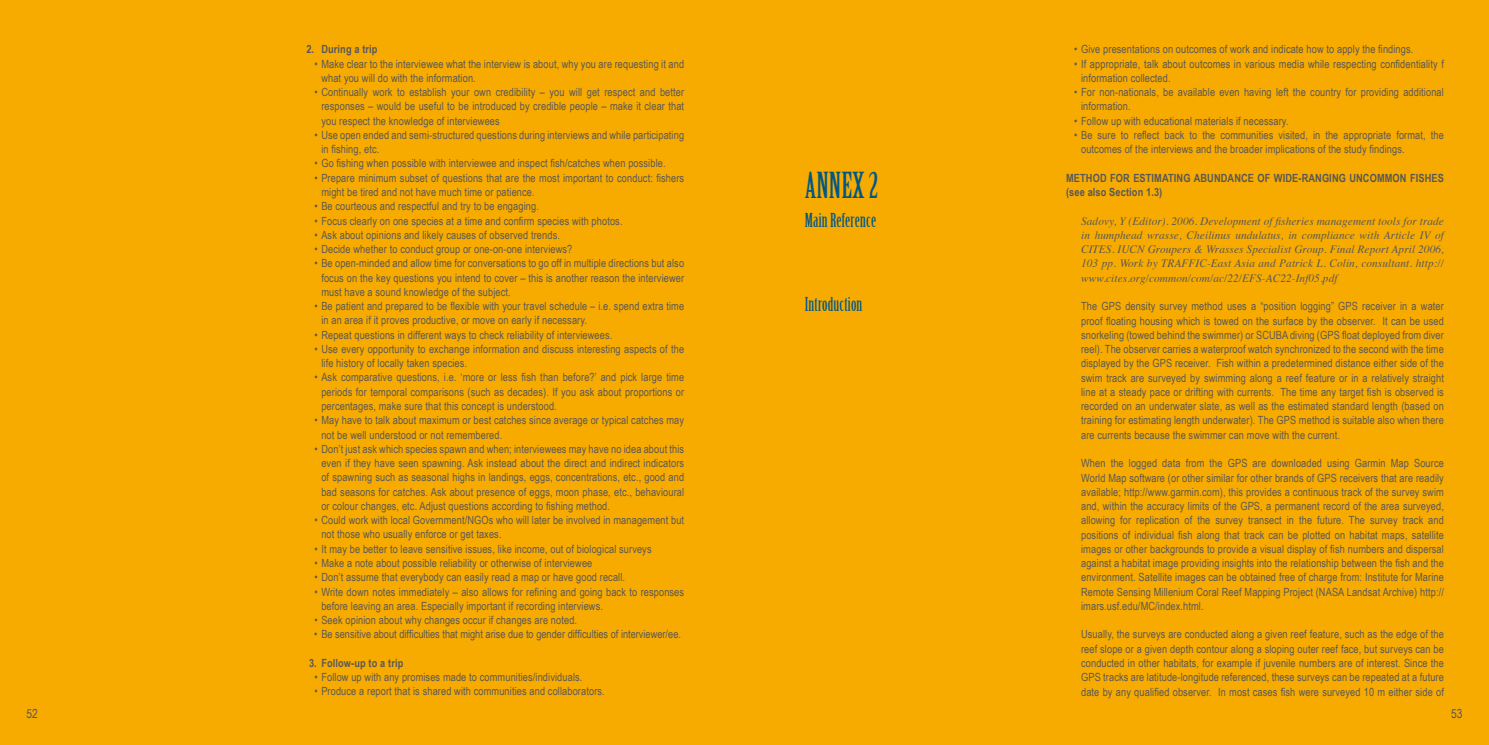
<style>
.page{position:relative;width:1489px;height:745px;background:#fff}
.page>*{position:absolute;margin:0;border:0;box-sizing:border-box;transform-origin:0 0}
.t1{font:35px "Birch Std";color:#005785}
.t2{font:18.75px "Birch Std";letter-spacing:.01em;color:#005785}
.t3{font:12.5px "Arial Narrow";color:#595757}
.t4{font:11.25px/14.2px "Arial Narrow";letter-spacing:.01em;color:#595757}
.t5{font:italic 11.25px/14.2px "Times";letter-spacing:.01em;color:#595757;text-align:justify}
.t6{font:700 11.25px/14.2px "Arial Narrow";letter-spacing:.01em;color:#595757}
</style>
<div class="page">
<div style="left:0;top:0;width:1488px;height:744px;background:#f7ab00"></div>
<p class="t6" style="left:306px;top:42px;width:73px">2. During a trip</p>
<p class="t4" style="left:321px;top:56px;width:364px;text-indent:-7px">• Make clear to the interviewee what the interview is about, why you are requesting it and what you will do with the information.</p>
<p class="t4" style="left:321px;top:84px;width:364px;text-align:justify;text-indent:-7px">• Continually work to establish your own credibility – you will get respect and better responses – would be useful to be introduced by credible people – make it clear that you respect the knowledge of interviewees</p>
<p class="t4" style="left:321px;top:127px;width:364px;text-indent:-7px">• Use open ended and semi-structured questions during interviews and while participating in fishing, etc.</p>
<p class="t4" style="left:314px;top:156px;width:353px">• Go fishing when possible with interviewee and inspect fish/catches when possible.</p>
<p class="t4" style="left:321px;top:170px;width:364px;text-indent:-7px">• Prepare minimum subset of questions that are the most important to conduct: fishers might be tired and not have much time or patience.</p>
<p class="t4" style="left:314px;top:198px;width:226px">• Be courteous and respectful and try to be engaging.</p>
<p class="t4" style="left:314px;top:213px;width:310px">• Focus clearly on one species at a time and confirm species with photos.</p>
<p class="t4" style="left:314px;top:227px;width:247px">• Ask about opinions and likely causes of observed trends.</p>
<p class="t4" style="left:314px;top:241px;width:259px">• Decide whether to conduct group or one-on-one interviews?</p>
<p class="t4" style="left:321px;top:255px;width:364px;text-align:justify;text-indent:-7px">• Be open-minded and allow time for conversations to go off in multiple directions but also focus on the key questions you intend to cover – this is another reason the interviewer must have a sound knowledge of the subject.</p>
<p class="t4" style="left:321px;top:298px;width:364px;text-indent:-7px">• Be patient and prepared to be flexible with your travel schedule – i.e. spend extra time in an area if it proves productive, or move on early if necessary.</p>
<p class="t4" style="left:314px;top:327px;width:299px">• Repeat questions in different ways to check reliability of interviewees.</p>
<p class="t4" style="left:321px;top:341px;width:364px;text-indent:-7px">• Use every opportunity to exchange information and discuss interesting aspects of the life history of locally taken species.</p>
<p class="t4" style="left:321px;top:370px;width:364px;text-align:justify;text-indent:-7px">• Ask comparative questions, i.e. ‘more or less fish than before?’ and pick large time periods for temporal comparisons (such as decades). If you ask about proportions or percentages, make sure that this concept is understood.</p>
<p class="t4" style="left:321px;top:412px;width:364px;text-indent:-7px">• May have to talk about maximum or best catches since average or typical catches may not be well understood or not remembered.</p>
<p class="t4" style="left:321px;top:441px;width:364px;text-align:justify;text-indent:-7px">• Don’t just ask which species spawn and when; interviewees may have no idea about this even if they have seen spawning. Ask instead about the direct and indirect indicators of spawning such as seasonal highs in landings, eggs, concentrations, etc., good and bad seasons for catches. Ask about presence of eggs, moon phase, etc., behavioural or colour changes, etc. Adjust questions according to fishing method.</p>
<p class="t4" style="left:321px;top:512px;width:364px;text-indent:-7px">• Could work with local Government/NGOs who will later be involved in management but not those who usually enforce or get taxes.</p>
<p class="t4" style="left:314px;top:541px;width:339px">• It may be better to leave sensitive issues, like income, out of biological surveys</p>
<p class="t4" style="left:314px;top:555px;width:279px">• Make a note about possible reliability or otherwise of interviewee</p>
<p class="t4" style="left:314px;top:569px;width:312px">• Don’t assume that everybody can easily read a map or have good recall.</p>
<p class="t4" style="left:321px;top:583px;width:364px;text-indent:-7px">• Write down notes immediately – also allows for refining and going back to responses before leaving an area. Especially important if recording interviews.</p>
<p class="t4" style="left:314px;top:612px;width:264px">• Seek opinion about why changes occur if changes are noted.</p>
<p class="t4" style="left:314px;top:626px;width:368px">• Be sensitive about difficulties that might arise due to gender difficulties of interviewer/ee.</p>
<p class="t6" style="left:309px;top:654px;width:96px">3. Follow-up to a trip</p>
<p class="t4" style="left:314px;top:669px;width:269px">• Follow up with any promises made to communities/individuals.</p>
<p class="t4" style="left:314px;top:683px;width:292px">• Produce a report that is shared with communities and collaborators.</p>
<h1 class="t1" style="left:804px;top:165px;width:75px">ANNEX 2</h1>
<h2 class="t2" style="left:804px;top:209px;width:73px">Main Reference</h2>
<h2 class="t2" style="left:804px;top:294px;width:59px">Introduction</h2>
<p class="t4" style="left:1074px;top:42px;width:341px">• Give presentations on outcomes of work and indicate how to apply the findings.</p>
<p class="t4" style="left:1081px;top:56px;width:364px;text-indent:-7px">• If appropriate, talk about outcomes in various media while respecting confidentiality f information collected.</p>
<p class="t4" style="left:1081px;top:85px;width:364px;text-indent:-7px">• For non-nationals, be available even having left the country for providing additional information.</p>
<p class="t4" style="left:1074px;top:113px;width:216px">• Follow up with educational materials if necessary.</p>
<p class="t4" style="left:1081px;top:127px;width:364px;text-indent:-7px">• Be sure to reflect back to the communities visited, in the appropriate format, the outcomes of the interviews and the broader implications of the study findings.</p>
<p class="t6" style="left:1066px;top:170px;width:379px">METHOD FOR ESTIMATING ABUNDANCE OF WIDE-RANGING UNCOMMON FISHES (see also Section 1.3)</p>
<p class="t5" style="left:1081px;top:213px;width:364px">Sadovy, Y (Editor). 2006. Development of fisheries management tools for trade in humphead wrasse, Cheilinus undulatus, in compliance with Article IV of CITES. IUCN Groupers &amp; Wrasses Specialist Group. Final Report April 2006, 103 pp. Work by TRAFFIC-East Asia and Patrick L. Colin, consultant. http:// www.cites.org/common/com/ac/22/EFS-AC22-Inf05.pdf</p>
<p class="t4" style="left:1081px;top:298px;width:364px;text-align:justify">The GPS density survey method uses a “position logging” GPS receiver in a water proof floating housing which is towed on the surface by the observer. It can be used snorkeling (towed behind the swimmer) or SCUBA diving (GPS float deployed from diver reel). The observer carries a waterproof watch synchronized to the second with the time displayed by the GPS receiver. Fish within a predetermined distance either side of the swim track are surveyed by swimming along a reef feature or in a relatively straight line at a steady pace or drifting with currents. The time any target fish is observed is recorded on an underwater slate, as well as the estimated standard length (based on training for estimating length underwater). The GPS method is suitable also when there are currents because the swimmer can move with the current.</p>
<p class="t4" style="left:1081px;top:455px;width:364px;text-align:justify">When the logged data from the GPS are downloaded using Garmin Map Source World Map software (or other similar for other brands of GPS receivers that are readily available; http://www.garmin.com), this provides a continuous track of the survey swim and, within the accuracy limits of the GPS, a permanent record of the area surveyed, allowing for replication of the survey transect in the future. The survey track and positions of individual fish along that track can be plotted on habitat maps, satellite images or other backgrounds to provide a visual display of fish numbers and dispersal against a habitat image providing insights into the relationship between the fish and the environment. Satellite images can be obtained free of charge from: Institute for Marine Remote Sensing Millenium Coral Reef Mapping Project (NASA Landsat Archive) http:// imars.usf.edu/MC/index.html.</p>
<p class="t4" style="left:1081px;top:626px;width:364px;text-align:justify">Usually, the surveys are conducted along a given reef feature, such as the edge of the reef slope or a given depth contour along a sloping outer reef face, but surveys can be conducted in other habitats, for example if juvenile numbers are of interest. Since the GPS tracks are latitude-longitude referenced, these surveys can be repeated at a future date by any qualified observer. In most cases fish were surveyed 10 m either side of</p>
<p class="t3" style="left:27px;top:704px;width:13px">52</p>
<p class="t3" style="left:1450px;top:704px;width:13px">53</p>
</div>
